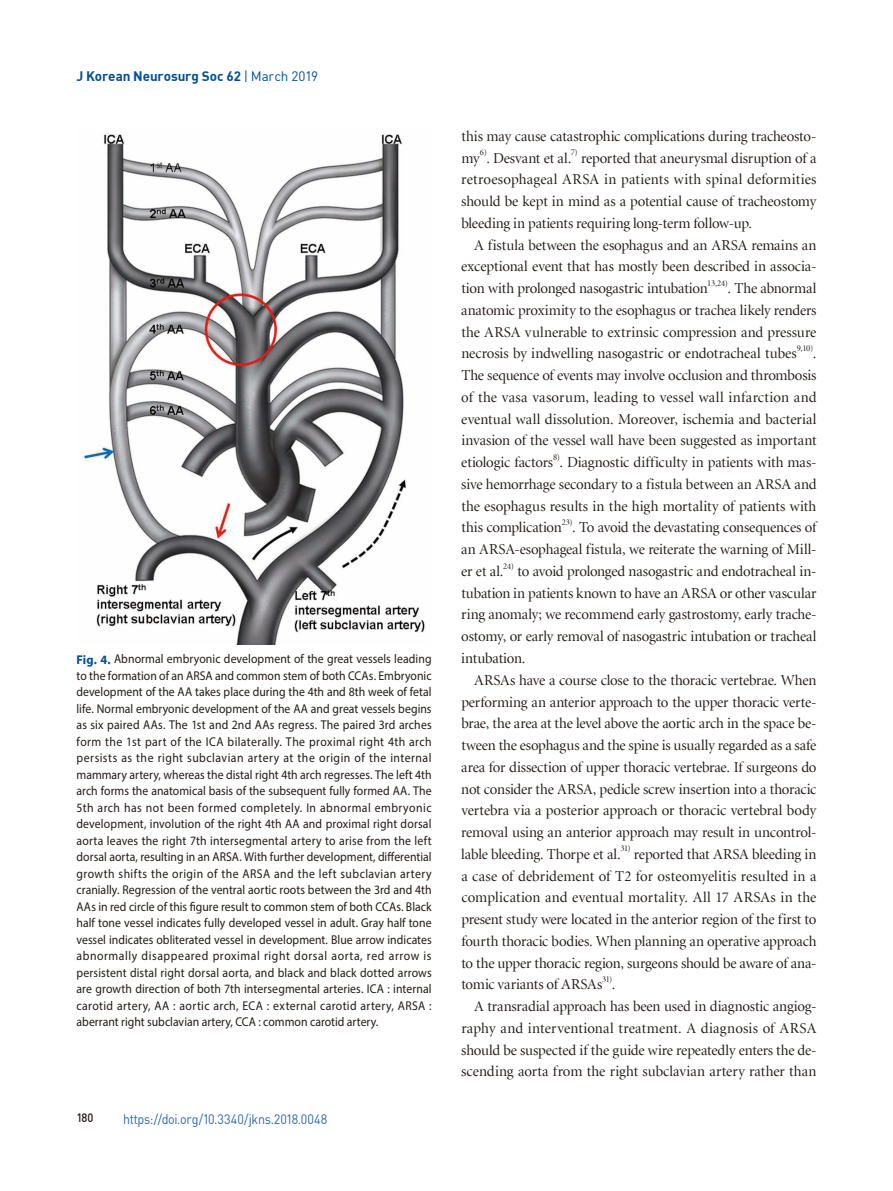
<style>
.page{position:relative;width:893px;height:1191px;background:#fff}
.page>*{position:absolute;margin:0;border:0;box-sizing:border-box;transform-origin:0 0}
.t1{font:15px/21.8px "Minion LT Display";letter-spacing:-.005em;color:#231916;text-align:justify}
.t2{font:13.5px "DIN";letter-spacing:-.02em;color:#2868a9;scale:.93 1}
.t3{font:700 13.5px "DIN";letter-spacing:-.005em;color:#004f97}
.t4{font:12.75px/16.5px "Myriad Pro";color:#231916;text-align:justify;scale:.92 1}
.t5{font:12px "Dinmed";color:#231916;scale:.93 1}
.t6{font:8.7px "Minion LT Display";letter-spacing:-.025em;color:#231916}
.s1{font-weight:400}
.s2{font-weight:700;color:#004f97}
</style>
<div class="page">
<img style="left:82px;top:134px;width:343px;height:510px">
<p class="t3" style="left:77px;top:68px;width:243px">J Korean Neurosurg Soc 62 <span class="s1">| March 2019</span></p>
<p class="t4" style="left:77px;top:650px;width:388px"><span class="s2">Fig. 4.</span> Abnormal embryonic development of the great vessels leading to the formation of an ARSA and common stem of both CCAs. Embryonic development of the AA takes place during the 4th and 8th week of fetal life. Normal embryonic development of the AA and great vessels begins as six paired AAs. The 1st and 2nd AAs regress. The paired 3rd arches form the 1st part of the ICA bilaterally. The proximal right 4th arch persists as the right subclavian artery at the origin of the internal mammary artery, whereas the distal right 4th arch regresses. The left 4th arch forms the anatomical basis of the subsequent fully formed AA. The 5th arch has not been formed completely. In abnormal embryonic development, involution of the right 4th AA and proximal right dorsal aorta leaves the right 7th intersegmental artery to arise from the left dorsal aorta, resulting in an ARSA. With further development, differential growth shifts the origin of the ARSA and the left subclavian artery cranially. Regression of the ventral aortic roots between the 3rd and 4th AAs in red circle of this figure result to common stem of both CCAs. Black half tone vessel indicates fully developed vessel in adult. Gray half tone vessel indicates obliterated vessel in development. Blue arrow indicates abnormally disappeared proximal right dorsal aorta, red arrow is persistent distal right dorsal aorta, and black and black dotted arrows are growth direction of both 7th intersegmental arteries. ICA : internal carotid artery, AA : aortic arch, ECA : external carotid artery, ARSA : aberrant right subclavian artery, CCA : common carotid artery.</p>
<p class="t5" style="left:76px;top:1109px;width:20px">180</p>
<p class="t2" style="left:123px;top:1110px;width:221px">https://doi.org/10.3340/jkns.2018.0048</p>
<p class="t1" style="left:461px;top:126px;width:357px">this may cause catastrophic complications during tracheosto&shy;my . Desvant et al.</p>
<p class="t6" style="left:480px;top:148px;width:8px">6)</p>
<p class="t6" style="left:571px;top:148px;width:9px">7)</p>
<p class="t1" style="left:461px;top:147px;width:357px;text-indent:120px">reported that aneurysmal disruption of a retroesophageal ARSA in patients with spinal deformities should be kept in mind as a potential cause of tracheostomy bleeding in patients requiring long-term follow-up.</p>
<p class="t1" style="left:461px;top:234px;width:357px;text-indent:13px">A fistula between the esophagus and an ARSA remains an exceptional event that has mostly been described in associa&shy;tion with prolonged nasogastric intubation</p>
<p class="t6" style="left:707px;top:279px;width:22px">13,24)</p>
<p class="t1" style="left:461px;top:278px;width:357px;text-indent:266px">. The abnormal anatomic proximity to the esophagus or trachea likely renders the ARSA vulnerable to extrinsic compression and pressure necrosis by indwelling nasogastric or endotracheal tubes</p>
<p class="t6" style="left:797px;top:344px;width:18px">9,10)</p>
<p class="t1" style="left:461px;top:343px;width:357px;text-indent:352px">.<br>The sequence of events may involve occlusion and thrombosis of the vasa vasorum, leading to vessel wall infarction and eventual wall dissolution. Moreover, ischemia and bacterial invasion of the vessel wall have been suggested as important etiologic factors . Diagnostic difficulty in patients with mas-</p>
<p class="t6" style="left:553px;top:453px;width:8px">8)</p>
<p class="t1" style="left:461px;top:474px;width:357px">sive hemorrhage secondary to a fistula between an ARSA and the esophagus results in the high mortality of patients with this complication</p>
<p class="t6" style="left:562px;top:518px;width:12px">23)</p>
<p class="t1" style="left:461px;top:517px;width:357px;text-indent:111px">. To avoid the devastating consequences of an ARSA-esophageal fistula, we reiterate the warning of Mill&shy;er et al.</p>
<p class="t6" style="left:503px;top:561px;width:12px">24)</p>
<p class="t1" style="left:461px;top:561px;width:357px;text-indent:56px">to avoid prolonged nasogastric and endotracheal in&shy;tubation in patients known to have an ARSA or other vascular ring anomaly; we recommend early gastrostomy, early trache&shy;ostomy, or early removal of nasogastric intubation or tracheal intubation.</p>
<p class="t1" style="left:461px;top:669px;width:357px;text-indent:13px">ARSAs have a course close to the thoracic vertebrae. When performing an anterior approach to the upper thoracic verte&shy;brae, the area at the level above the aortic arch in the space be&shy;tween the esophagus and the spine is usually regarded as a safe area for dissection of upper thoracic vertebrae. If surgeons do not consider the ARSA, pedicle screw insertion into a thoracic vertebra via a posterior approach or thoracic vertebral body removal using an anterior approach may result in uncontrol&shy;lable bleeding. Thorpe et al.</p>
<p class="t6" style="left:620px;top:844px;width:12px">31)</p>
<p class="t1" style="left:461px;top:843px;width:357px;text-indent:173px">reported that ARSA bleeding in a case of debridement of T2 for osteomyelitis resulted in a complication and eventual mortality. All 17 ARSAs in the present study were located in the anterior region of the first to fourth thoracic bodies. When planning an operative approach to the upper thoracic region, surgeons should be aware of ana&shy;tomic variants of ARSAs</p>
<p class="t6" style="left:602px;top:975px;width:12px">31)</p>
<p class="t1" style="left:612px;top:974px;width:5px">.</p>
<p class="t1" style="left:474px;top:996px;width:344px">A transradial approach has been used in diagnostic angiog-</p>
<p class="t1" style="left:461px;top:1017px;width:357px">raphy and interventional treatment. A diagnosis of ARSA</p>
<p class="t1" style="left:461px;top:1039px;width:357px">should be suspected if the guide wire repeatedly enters the de-</p>
<p class="t1" style="left:461px;top:1061px;width:357px">scending aorta from the right subclavian artery rather than</p>
</div>
